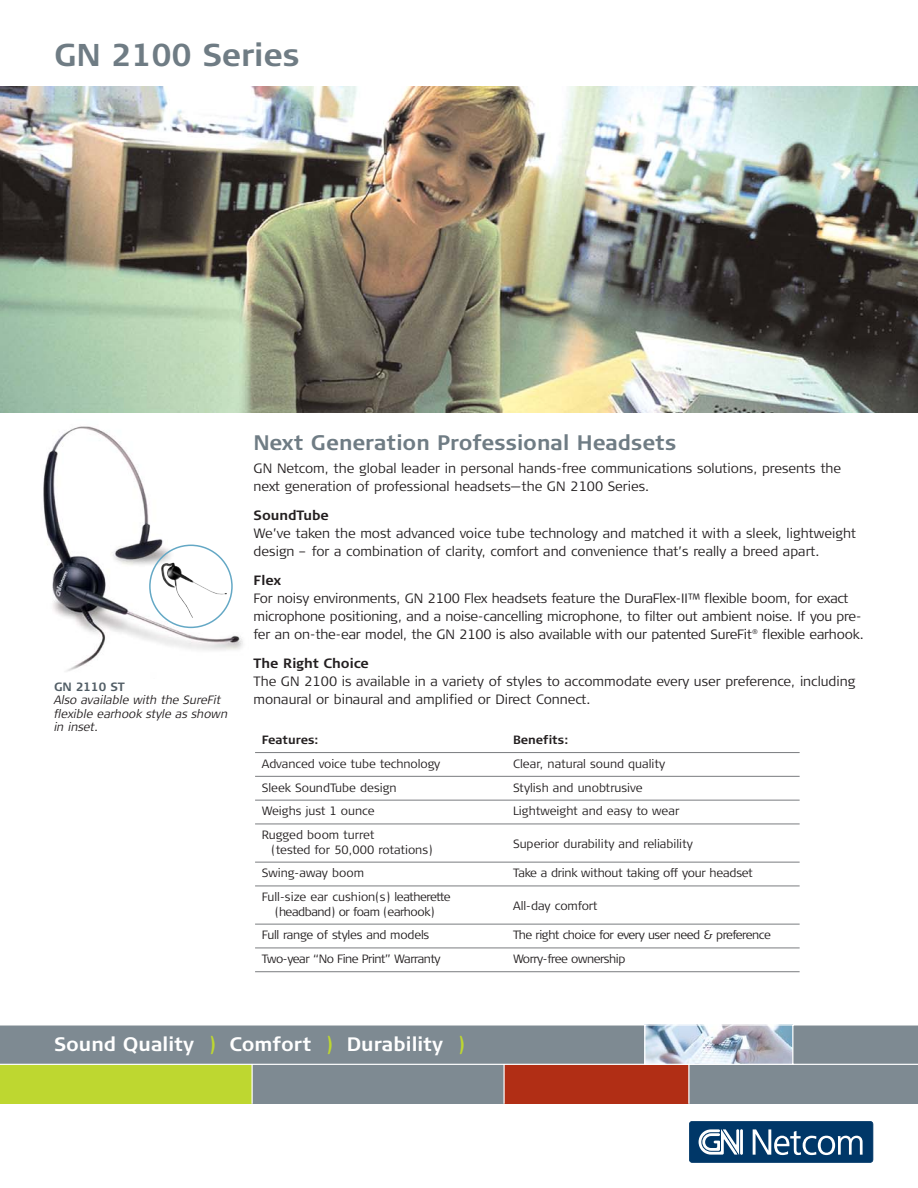
<style>
.page{position:relative;width:918px;height:1188px;background:#fff}
.page>*{position:absolute;margin:0;border:0;box-sizing:border-box;transform-origin:0 0}
.t1{font:700 31.5px "Signa Column";letter-spacing:-.005em;color:#6f7c84}
.t2{font:700 21px "Signa Column";color:#6f7c84}
.t3{font:700 19.5px "Signa Column";color:#fff}
.t4{font:300 13.5px/18px "Signa Column";letter-spacing:-.01em;color:#231f20}
.t5{font:700 13.5px "Signa Column";color:#231f20}
.t6{font:300 12px/23.9px "Signa Column";color:#231f20}
.t7{font:300 12px/23.9px "Signa Column";letter-spacing:-.02em;color:#231f20}
.t8{font:300 12px "Signa Column";letter-spacing:-.04em;color:#231f20}
.t9{font:italic 300 12px/13.5px "Signa Column";letter-spacing:-.005em;color:#231f20}
.t10{font:700 12px "Signa Column";color:#231f20}
.t11{font:700 12px "Signa Column";letter-spacing:-.005em;color:#525e66}
.s1{color:#bed730}
</style>
<div class="page">
<img style="left:43px;top:426px;width:200px;height:246px">
<div style="left:0;top:1025px;width:645px;height:39px;background:#7e8a92"></div>
<div style="left:0;top:1064px;width:252px;height:40px;background:#bed730"></div>
<div style="left:252px;top:1064px;width:252px;height:40px;background:#7e8a92"></div>
<div style="left:689px;top:1064px;width:229px;height:40px;background:#7e8a92"></div>
<div style="left:793px;top:1025px;width:125px;height:39px;background:#7e8a92"></div>
<div style="left:504px;top:1064px;width:185px;height:40px;background:#b12e15"></div>
<img style="left:645px;top:1026px;width:147px;height:38px">
<hr style="left:252px;top:1064px;width:1px;height:40px;background:#fff">
<hr style="left:503px;top:1064px;width:2px;height:40px;background:#fff">
<hr style="left:688px;top:1064px;width:1px;height:40px;background:#fff">
<hr style="left:644px;top:1025px;width:1px;height:39px;background:#fff">
<hr style="left:0;top:1064px;width:918px;height:1px;background:#fff">
<hr style="left:0;top:1024px;width:918px;height:2px;background:#fff">
<svg style="left:689px;top:1121px;width:184px;height:42px;background:#325e85"></svg>
<img style="left:0;top:87px;width:918px;height:326px">
<hr style="left:255px;top:752px;width:545px;height:1px;background:#808285">
<hr style="left:255px;top:776px;width:545px;height:1px;background:#808285">
<hr style="left:255px;top:800px;width:545px;height:1px;background:#808285">
<hr style="left:255px;top:823px;width:545px;height:1px;background:#808285">
<hr style="left:255px;top:862px;width:545px;height:1px;background:#808285">
<hr style="left:255px;top:885px;width:545px;height:1px;background:#808285">
<hr style="left:255px;top:924px;width:545px;height:1px;background:#808285">
<hr style="left:255px;top:947px;width:545px;height:1px;background:#808285">
<hr style="left:255px;top:971px;width:545px;height:1px;background:#808285">
<svg style="left:149px;top:545px;width:84px;height:83px"></svg>
<h1 class="t1" style="left:54px;top:44px;width:247px">GN 2100 Series</h1>
<p class="t11" style="left:54px;top:682px;width:72px">GN 2110 ST</p>
<p class="t9" style="left:54px;top:694px;width:176px">Also available with the SureFit flexible earhook style as shown in inset.</p>
<h2 class="t2" style="left:254px;top:435px;width:424px">Next Generation Professional Headsets</h2>
<p class="t4" style="left:254px;top:461px;width:589px">GN Netcom, the global leader in personal hands-free communications solutions, presents the next generation of professional headsets—the GN 2100 Series.</p>
<p class="t5" style="left:254px;top:510px;width:77px">SoundTube</p>
<p class="t4" style="left:254px;top:526px;width:604px">We’ve taken the most advanced voice tube technology and matched it with a sleek, lightweight design – for a combination of clarity, comfort and convenience that’s really a breed apart.</p>
<p class="t5" style="left:254px;top:575px;width:29px">Flex</p>
<p class="t4" style="left:254px;top:591px;width:612px">For noisy environments, GN 2100 Flex headsets feature the DuraFlex-II™ flexible boom, for exact microphone positioning, and a noise-cancelling microphone, to filter out ambient noise. If you pre&shy;fer an on-the-ear model, the GN 2100 is also available with our patented SureFit<sup>®</sup> flexible earhook.</p>
<p class="t5" style="left:254px;top:658px;width:117px">The Right Choice</p>
<p class="t4" style="left:254px;top:673px;width:603px">The GN 2100 is available in a variety of styles to accommodate every user preference, including monaural or binaural and amplified or Direct Connect.</p>
<p class="t10" style="left:262px;top:736px;width:58px">Features:</p>
<p class="t10" style="left:513px;top:736px;width:57px">Benefits:</p>
<p class="t7" style="left:262px;top:753px;width:180px">Advanced voice tube technology</p>
<p class="t6" style="left:513px;top:753px;width:154px">Clear, natural sound quality</p>
<p class="t6" style="left:262px;top:777px;width:136px">Sleek SoundTube design</p>
<p class="t6" style="left:513px;top:777px;width:131px">Stylish and unobtrusive</p>
<p class="t6" style="left:262px;top:801px;width:114px">Weighs just 1 ounce</p>
<p class="t6" style="left:513px;top:801px;width:168px">Lightweight and easy to wear</p>
<p class="t6" style="left:262px;top:824px;width:114px">Rugged boom turret</p>
<p class="t6" style="left:513px;top:833px;width:182px">Superior durability and reliability</p>
<p class="t6" style="left:262px;top:839px;width:173px;text-indent:9px">(tested for 50,000 rotations)<br>Swing-away boom</p>
<p class="t7" style="left:513px;top:863px;width:241px">Take a drink without taking off your headset</p>
<p class="t7" style="left:262px;top:886px;width:190px">Full-size ear cushion(s) leatherette</p>
<p class="t7" style="left:262px;top:901px;width:175px;text-indent:13px">(headband) or foam (earhook)<br>Full range of styles and models</p>
<p class="t7" style="left:513px;top:895px;width:86px">All-day comfort</p>
<p class="t8" style="left:513px;top:931px;width:259px">The right choice for every user need &amp; preference</p>
<p class="t8" style="left:262px;top:955px;width:180px">Two-year “No Fine Print” Warranty</p>
<p class="t7" style="left:513px;top:948px;width:114px">Worry-free ownership</p>
<h3 class="t3" style="left:54px;top:1038px;width:412px">Sound Quality <span class="s1">)</span> Comfort <span class="s1">)</span> Durability <span class="s1">)</span></h3>
</div>
